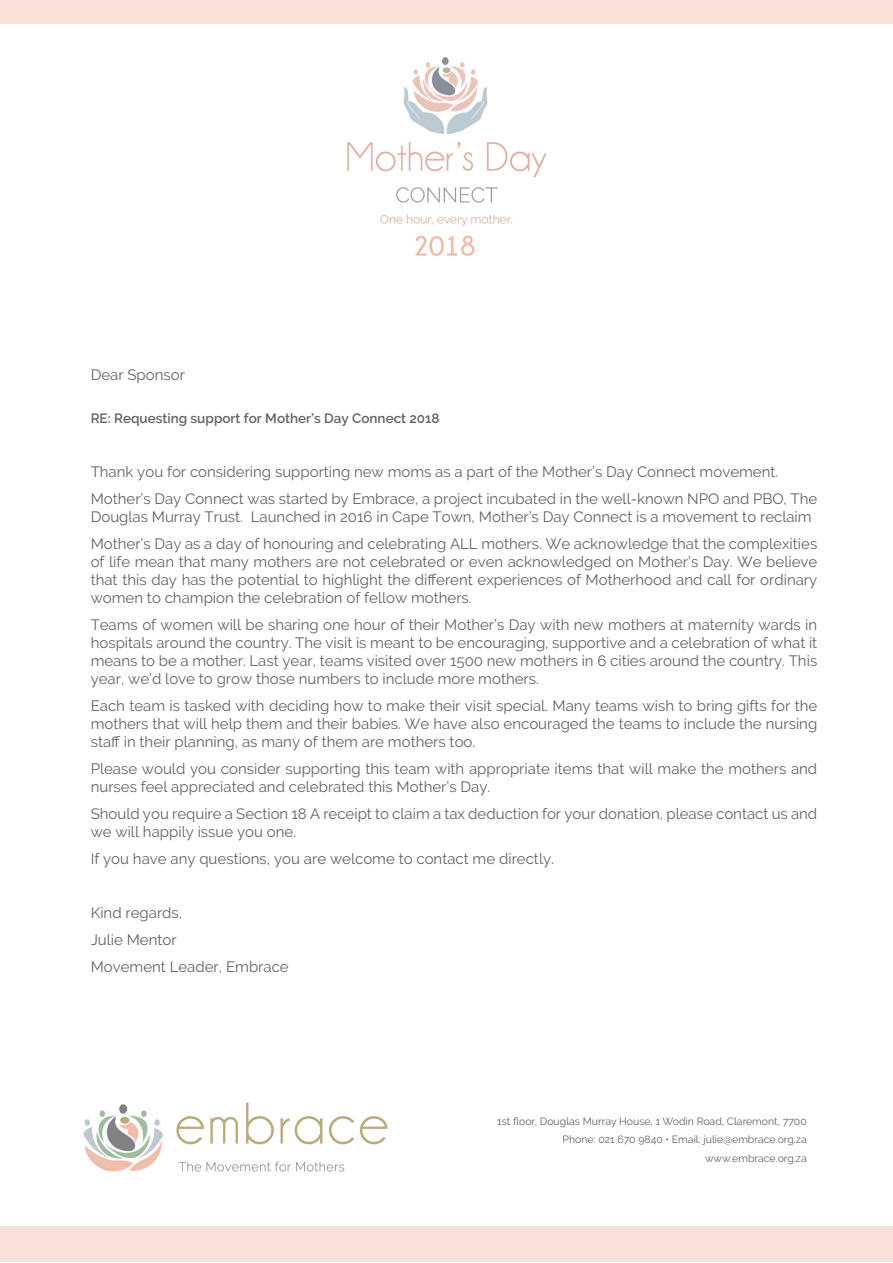
<style>
.page{position:relative;width:893px;height:1263px;background:#fff}
.page>*{position:absolute;margin:0;border:0;box-sizing:border-box;transform-origin:0 0}
.t1{font:15px/18px "Raleway";color:#626167}
.t2{font:600 13.5px "Raleway";color:#626167}
.t3{font:10.5px/18.6px "Raleway";color:#626167;text-align:right}
</style>
<div class="page">
<div style="left:0;top:1225px;width:893px;height:36px;background:#f8e1d9"></div>
<div style="left:0;top:0;width:893px;height:24px;background:#f8e1d9"></div>
<img style="left:347px;top:57px;width:200px;height:199px">
<img style="left:83px;top:1102px;width:305px;height:70px">
<p class="t1" style="left:91px;top:366px;width:96px">Dear Sponsor</p>
<p class="t2" style="left:91px;top:411px;width:351px">RE: Requesting support for Mother’s Day Connect 2018</p>
<p class="t1" style="left:91px;top:458px;width:728px;line-height:27px">Thank you for considering supporting new moms as a part of the Mother’s Day Connect movement.<br>Mother’s Day Connect was started by Embrace, a project incubated in the well-known NPO and PBO, The</p>
<p class="t1" style="left:91px;top:503px;width:728px;line-height:27px">Douglas Murray Trust. Launched in 2016 in Cape Town, Mother’s Day Connect is a movement to reclaim<br>Mother’s Day as a day of honouring and celebrating ALL mothers. We acknowledge that the complexities</p>
<p class="t1" style="left:91px;top:553px;width:728px;text-align:justify">of life mean that many mothers are not celebrated or even acknowledged on Mother’s Day. We believe that this day has the potential to highlight the different experiences of Motherhood and call for ordinary women to champion the celebration of fellow mothers.</p>
<p class="t1" style="left:91px;top:616px;width:728px;text-align:justify">Teams of women will be sharing one hour of their Mother’s Day with new mothers at maternity wards in hospitals around the country. The visit is meant to be encouraging, supportive and a celebration of what it means to be a mother. Last year, teams visited over 1500 new mothers in 6 cities around the country. This year, we’d love to grow those numbers to include more mothers.</p>
<p class="t1" style="left:91px;top:697px;width:728px;text-align:justify">Each team is tasked with deciding how to make their visit special. Many teams wish to bring gifts for the mothers that will help them and their babies. We have also encouraged the teams to include the nursing staff in their planning, as many of them are mothers too.</p>
<p class="t1" style="left:91px;top:760px;width:728px">Please would you consider supporting this team with appropriate items that will make the mothers and nurses feel appreciated and celebrated this Mother’s Day.</p>
<p class="t1" style="left:91px;top:805px;width:728px">Should you require a Section 18 A receipt to claim a tax deduction for your donation, please contact us and we will happily issue you one.</p>
<p class="t1" style="left:91px;top:850px;width:465px">If you have any questions, you are welcome to contact me directly.</p>
<p class="t1" style="left:91px;top:899px;width:200px;line-height:27px">Kind regards,<br>Julie Mentor<br>Movement Leader, Embrace</p>
<p class="t3" style="left:497px;top:1112px;width:311px">1st floor, Douglas Murray House, 1 Wodin Road, Claremont, 7700<br>Phone: 021 670 9840 • Email: julie@embrace.org.za www.embrace.org.za</p>
</div>
